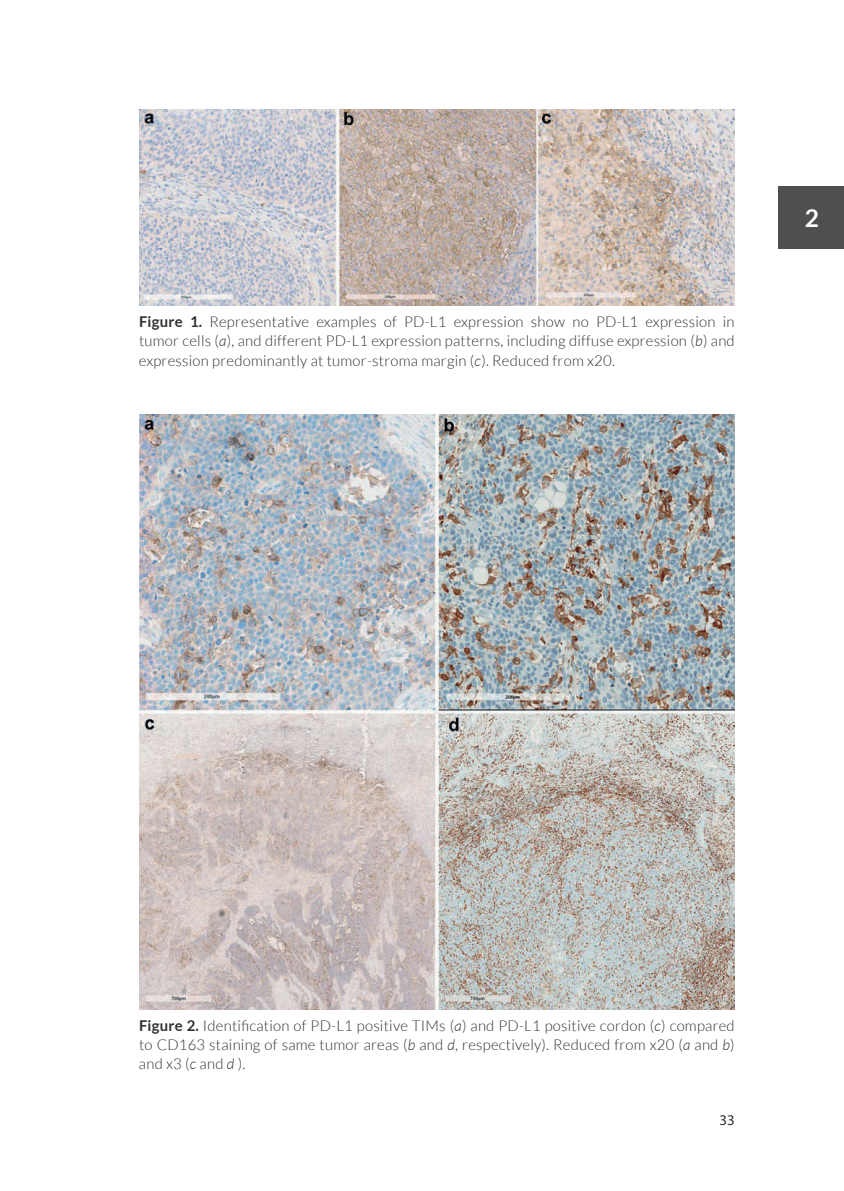
<style>
.page{position:relative;width:844px;height:1191px;background:#fff}
.page>*{position:absolute;margin:0;border:0;box-sizing:border-box;transform-origin:0 0}
.t1{font:700 24.5px "Lato";color:#fff}
.t2{font:300 14.88px/19.2px "Lato";letter-spacing:.015em;color:#312f30;text-align:justify}
.t3{font:14.88px "Myriad Pro";color:#312f30}
.s1{font-weight:700}
.s2{font-style:italic}
</style>
<div class="page">
<div style="left:777px;top:186px;width:66px;height:62px;background:#4e4f50"></div>
<img style="left:139px;top:109px;width:595px;height:196px">
<img style="left:139px;top:414px;width:595px;height:595px">
<p class="t2" style="left:139px;top:312px;width:597px"><span class="s1">Figure 1.</span> Representative examples of PD-L1 expression show no PD-L1 expression in tumor cells (<span class="s2">a</span>), and different PD-L1 expression patterns, including diffuse expression (<span class="s2">b</span>) and expression predominantly at tumor-stroma margin (<span class="s2">c</span>). Reduced from x20.</p>
<h1 class="t1" style="left:804px;top:204px;width:16px">2</h1>
<p class="t2" style="left:139px;top:1016px;width:597px"><span class="s1">Figure 2.</span> Identification of PD-L1 positive TIMs (<span class="s2">a</span>) and PD-L1 positive cordon (<span class="s2">c</span>) compared to CD163 staining of same tumor areas (<span class="s2">b</span> and <span class="s2">d</span>, respectively). Reduced from x20 (<span class="s2">a</span> and <span class="s2">b</span>) and x3 (<span class="s2">c</span> and <span class="s2">d</span> ).</p>
<p class="t3" style="left:719px;top:1111px;width:17px">33</p>
</div>
